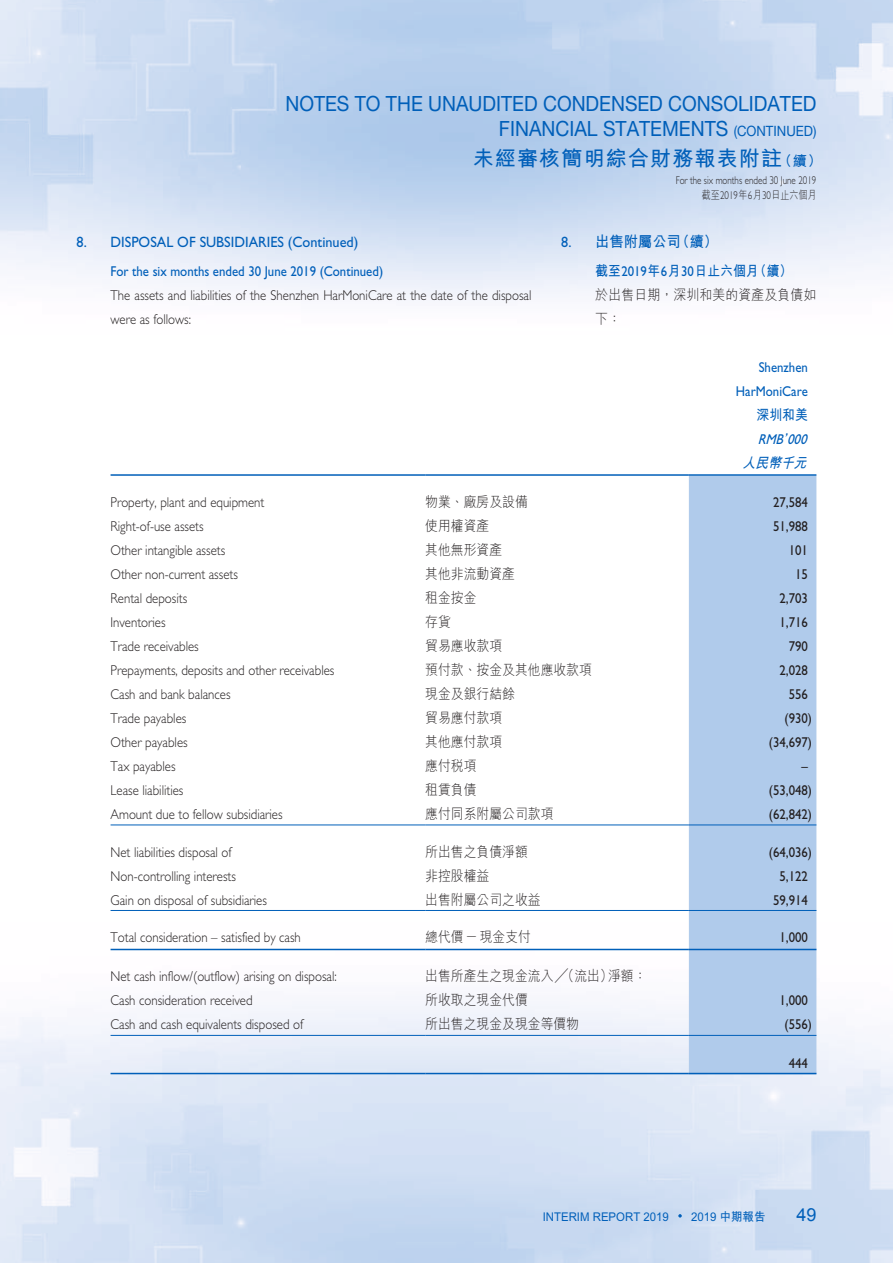
<style>
.page{position:relative;width:893px;height:1263px;background:#fff}
.page>*{position:absolute;margin:0;border:0;box-sizing:border-box;transform-origin:0 0}
.t1{font:21px/25.5px "Helvetica Neue LT Std";color:#005fb9;scale:.92 1}
.t2{font:700 21px "M Hei HK";letter-spacing:.055em;color:#005fb9}
.t3{font:18px "Arial";color:#005fb9}
.t4{font:15px "Gill Sans Std";color:#005fb9;scale:.95 1}
.t5{font:700 15px "M Hei HK";color:#005fb9;scale:.95 1}
.t6{font:300 14.25px/24px "Gill Sans Std";color:#231f20;scale:.9 1}
.t7{font:300 14.25px/24px "M Hei HK";color:#231f20;scale:.9 1}
.t8{font:14.25px "Gill Sans Std";color:#231f20;scale:.9 1}
.t9{font:14.25px/24px "Gill Sans Std";color:#005fb9;text-align:right;scale:.9 1}
.t10{font:italic 14.25px "Gill Sans Std";color:#005fb9;scale:.9 1}
.t11{font:italic 700 14.25px "M Hei HK";color:#005fb9;scale:.9 1}
.t12{font:700 14.25px "M Hei HK";color:#005fb9;scale:.9 1}
.t13{font:14.25px "Helvetica Neue LT Std";color:#005fb9;scale:.92 1}
.t14{font:700 12px "M Hei HK";color:#005fb9;scale:.95 1}
.t15{font:300 11.25px "Gill Sans Std";color:#231f20;scale:.8 1}
.t16{font:300 11.25px "M Hei HK";color:#231f20;scale:.8 1}
.s1{font-size:14.25px}
.s2{font-family:"Gill Sans Std"}
.s3{font-family:"Gill Sans Std";font-weight:400}
.s4{font-weight:700;color:#005fb9}
.s5{font-family:"Gill Sans Std";font-weight:400;color:#005fb9}
</style>
<div class="page">
<img style="left:0;top:923px;width:893px;height:340px">
<svg style="left:678px;top:1214px;width:4px;height:3px"></svg>
<div style="left:689px;top:476px;width:127px;height:597px;background:#b0cbeb"></div>
<hr style="left:111px;top:474px;width:314px;height:2px;background:#005fb9">
<hr style="left:425px;top:474px;width:264px;height:2px;background:#005fb9">
<hr style="left:689px;top:474px;width:127px;height:2px;background:#005fb9">
<hr style="left:111px;top:824px;width:314px;height:1px;background:#005fb9">
<hr style="left:425px;top:824px;width:264px;height:1px;background:#005fb9">
<hr style="left:689px;top:824px;width:127px;height:1px;background:#005fb9">
<hr style="left:111px;top:910px;width:314px;height:1px;background:#005fb9">
<hr style="left:425px;top:910px;width:264px;height:1px;background:#005fb9">
<hr style="left:689px;top:910px;width:127px;height:1px;background:#005fb9">
<hr style="left:111px;top:949px;width:314px;height:1px;background:#005fb9">
<hr style="left:425px;top:949px;width:264px;height:1px;background:#005fb9">
<hr style="left:689px;top:949px;width:127px;height:1px;background:#005fb9">
<hr style="left:111px;top:1035px;width:314px;height:1px;background:#005fb9">
<hr style="left:425px;top:1035px;width:264px;height:1px;background:#005fb9">
<hr style="left:689px;top:1035px;width:127px;height:1px;background:#005fb9">
<hr style="left:111px;top:1073px;width:314px;height:1px;background:#005fb9">
<hr style="left:425px;top:1073px;width:264px;height:1px;background:#005fb9">
<hr style="left:689px;top:1073px;width:127px;height:1px;background:#005fb9">
<h1 class="t1" style="left:499px;top:90px;width:347px;text-indent:-214px">NOTES TO THE UNAUDITED CONDENSED CONSOLIDATED<br>FINANCIAL STATEMENTS <span class="s1">(CONTINUED</span></h1>
<p class="t13" style="left:813px;top:123px;width:5px">)</p>
<h1 class="t2" style="left:473px;top:143px;width:351px">未經審核簡明綜合財務報表附註<span class="s1">（續）</span></h1>
<p class="t15" style="left:676px;top:174px;width:177px">For the six months ended 30 June 2019</p>
<p class="t16" style="left:702px;top:190px;width:145px">截至<span class="s2">2019</span>年<span class="s2">6</span>月<span class="s2">30</span>日止六個月</p>
<p class="t4" style="left:77px;top:234px;width:298px">8. DISPOSAL OF SUBSIDIARIES (Continued)</p>
<p class="t9" style="left:111px;top:259px;width:304px">For the six months ended 30 June 2019 (Continued)</p>
<p class="t6" style="left:111px;top:283px;width:469px">The assets and liabilities of the Shenzhen HarMoniCare at the date of the disposal were as follows:</p>
<p class="t5" style="left:561px;top:231px;width:167px"><span class="s3">8.</span> 出售附屬公司（續）</p>
<p class="t7" style="left:595px;top:258px;width:247px"><span class="s4">截至</span><span class="s5">2019</span><span class="s4">年</span><span class="s5">6</span><span class="s4">月</span><span class="s5">30</span><span class="s4">日止六個月（續）<br></span>於出售日期，深圳和美的資產及負債如下：</p>
<p class="t9" style="left:736px;top:355px;width:81px">Shenzhen<br>HarMoniCare</p>
<p class="t12" style="left:757px;top:404px;width:59px">深圳和美</p>
<p class="t10" style="left:758px;top:431px;width:60px">RMB’000</p>
<p class="t11" style="left:742px;top:452px;width:78px">人民幣千元</p>
<p class="t6" style="left:111px;top:490px;width:172px">Property, plant and equipment</p>
<p class="t7" style="left:425px;top:489px;width:115px">物業、廠房及設備</p>
<p class="t8" style="left:773px;top:494px;width:40px">27,584</p>
<p class="t6" style="left:111px;top:514px;width:105px">Right-of-use assets</p>
<p class="t7" style="left:425px;top:513px;width:73px">使用權資產</p>
<p class="t8" style="left:773px;top:518px;width:40px">51,988</p>
<p class="t6" style="left:111px;top:538px;width:129px">Other intangible assets</p>
<p class="t7" style="left:425px;top:537px;width:87px">其他無形資產</p>
<p class="t8" style="left:789px;top:542px;width:23px">101</p>
<p class="t6" style="left:111px;top:562px;width:143px">Other non-current assets</p>
<p class="t7" style="left:425px;top:561px;width:101px">其他非流動資產</p>
<p class="t8" style="left:795px;top:566px;width:16px">15</p>
<p class="t6" style="left:111px;top:586px;width:87px">Rental deposits</p>
<p class="t7" style="left:425px;top:585px;width:59px">租金按金</p>
<p class="t8" style="left:779px;top:590px;width:33px">2,703</p>
<p class="t6" style="left:111px;top:610px;width:63px">Inventories</p>
<p class="t7" style="left:425px;top:609px;width:30px">存貨</p>
<p class="t8" style="left:779px;top:614px;width:33px">1,716</p>
<p class="t6" style="left:111px;top:634px;width:100px">Trade receivables</p>
<p class="t7" style="left:425px;top:633px;width:87px">貿易應收款項</p>
<p class="t8" style="left:789px;top:638px;width:23px">790</p>
<p class="t6" style="left:111px;top:658px;width:250px">Prepayments, deposits and other receivables</p>
<p class="t7" style="left:425px;top:657px;width:187px">預付款、按金及其他應收款項</p>
<p class="t8" style="left:779px;top:662px;width:33px">2,028</p>
<p class="t6" style="left:111px;top:682px;width:135px">Cash and bank balances</p>
<p class="t7" style="left:425px;top:681px;width:101px">現金及銀行結餘</p>
<p class="t8" style="left:789px;top:686px;width:23px">556</p>
<p class="t6" style="left:111px;top:706px;width:86px">Trade payables</p>
<p class="t7" style="left:425px;top:705px;width:87px">貿易應付款項</p>
<p class="t8" style="left:784px;top:710px;width:32px">(930)</p>
<p class="t6" style="left:111px;top:730px;width:87px">Other payables</p>
<p class="t7" style="left:425px;top:729px;width:87px">其他應付款項</p>
<p class="t8" style="left:769px;top:734px;width:49px">(34,697)</p>
<p class="t6" style="left:111px;top:754px;width:74px">Tax payables</p>
<p class="t7" style="left:425px;top:753px;width:59px">應付稅項</p>
<p class="t8" style="left:801px;top:758px;width:9px">–</p>
<p class="t6" style="left:111px;top:778px;width:83px">Lease liabilities</p>
<p class="t7" style="left:425px;top:777px;width:59px">租賃負債</p>
<p class="t8" style="left:769px;top:782px;width:49px">(53,048)</p>
<p class="t6" style="left:111px;top:802px;width:193px">Amount due to fellow subsidiaries</p>
<p class="t7" style="left:425px;top:801px;width:144px">應付同系附屬公司款項</p>
<p class="t8" style="left:769px;top:806px;width:49px">(62,842)</p>
<p class="t6" style="left:111px;top:840px;width:136px">Net liabilities disposal of</p>
<p class="t7" style="left:425px;top:839px;width:115px">所出售之負債淨額</p>
<p class="t8" style="left:769px;top:843px;width:49px">(64,036)</p>
<p class="t6" style="left:111px;top:864px;width:141px">Non-controlling interests</p>
<p class="t7" style="left:425px;top:863px;width:73px">非控股權益</p>
<p class="t8" style="left:779px;top:867px;width:33px">5,122</p>
<p class="t6" style="left:111px;top:888px;width:175px">Gain on disposal of subsidiaries</p>
<p class="t7" style="left:425px;top:887px;width:130px">出售附屬公司之收益</p>
<p class="t8" style="left:773px;top:891px;width:40px">59,914</p>
<p class="t6" style="left:111px;top:925px;width:213px">Total consideration – satisfied by cash</p>
<p class="t7" style="left:425px;top:924px;width:119px">總代價－現金支付</p>
<p class="t8" style="left:779px;top:929px;width:33px">1,000</p>
<p class="t6" style="left:111px;top:965px;width:253px">Net cash inflow/(outflow) arising on disposal:</p>
<p class="t7" style="left:425px;top:964px;width:247px">出售所產生之現金流入╱（流出）淨額：</p>
<p class="t6" style="left:111px;top:989px;width:159px">Cash consideration received</p>
<p class="t7" style="left:425px;top:988px;width:115px">所收取之現金代價</p>
<p class="t8" style="left:779px;top:992px;width:33px">1,000</p>
<p class="t6" style="left:111px;top:1013px;width:215px">Cash and cash equivalents disposed of</p>
<p class="t7" style="left:425px;top:1012px;width:173px">所出售之現金及現金等價物</p>
<p class="t8" style="left:784px;top:1016px;width:32px">(556)</p>
<p class="t8" style="left:789px;top:1055px;width:23px">444</p>
<p class="t14" style="left:543px;top:1207px;width:8px">INTERIM</p>
<p class="t14" style="left:593px;top:1207px;width:34px">REPORT</p>
<p class="t14" style="left:643px;top:1207px;width:28px">2019</p>
<p class="t14" style="left:691px;top:1207px;width:80px">2019 中期報告</p>
<p class="t3" style="left:796px;top:1203px;width:22px">49</p>
</div>
